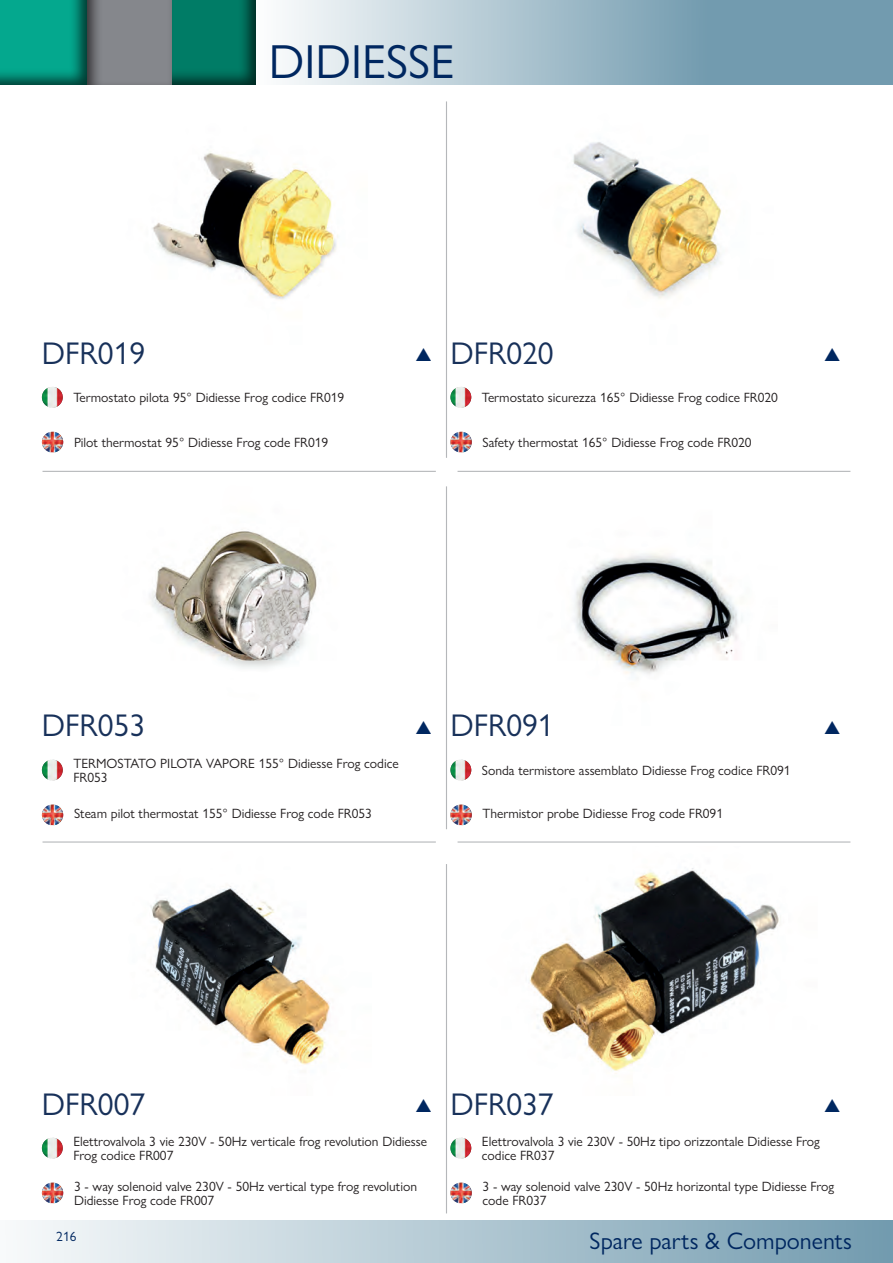
<style>
.page{position:relative;width:893px;height:1263px;background:#fff}
.page>*{position:absolute;margin:0;border:0;box-sizing:border-box;transform-origin:0 0}
.t1{font:48px "Gill Sans Nova";color:#002760}
.t2{font:31.5px "Gill Sans Nova";color:#18315a}
.t3{font:24px "Gill Sans Nova";color:#002760}
.t4{font:13.5px/13.5px "Gill Sans Nova";color:#231f20}
.t5{font:13.5px "Gill Sans Nova";color:#002760}
</style>
<div class="page">
<svg style="left:287px;top:0;width:606px;height:85px;background:#9fbbc8"></svg>
<div style="left:169px;top:0;width:88px;height:86px;background:#231f20;opacity:.75"></div>
<div style="left:84px;top:0;width:88px;height:87px;background:#231f20;opacity:.75"></div>
<div style="left:0;top:0;width:88px;height:86px;background:#231f20;opacity:.75"></div>
<div style="left:0;top:1220px;width:893px;height:43px;background:linear-gradient(to right,#f8fafb,#729baf)"></div>
<img style="left:152px;top:152px;width:186px;height:148px">
<img style="left:573px;top:142px;width:148px;height:157px">
<img style="left:150px;top:531px;width:167px;height:137px">
<img style="left:150px;top:886px;width:180px;height:179px">
<img style="left:529px;top:868px;width:251px;height:206px">
<img style="left:574px;top:553px;width:169px;height:121px">
<img style="left:42px;top:432px;width:21px;height:20px">
<img style="left:450px;top:432px;width:22px;height:20px">
<img style="left:42px;top:804px;width:21px;height:21px">
<img style="left:450px;top:804px;width:22px;height:21px">
<img style="left:42px;top:1182px;width:21px;height:21px">
<img style="left:450px;top:1182px;width:22px;height:21px">
<img style="left:42px;top:387px;width:21px;height:21px;border-radius:10px">
<img style="left:450px;top:387px;width:21px;height:21px;border-radius:10px">
<img style="left:42px;top:760px;width:21px;height:20px;border-radius:10px">
<img style="left:450px;top:760px;width:21px;height:20px;border-radius:10px">
<img style="left:42px;top:1138px;width:21px;height:20px;border-radius:10px">
<img style="left:450px;top:1138px;width:21px;height:20px;border-radius:10px">
<hr style="left:446px;top:101px;width:1px;height:357px;background:#85888d">
<hr style="left:458px;top:471px;width:392px;height:1px;background:#85888d">
<hr style="left:43px;top:471px;width:393px;height:1px;background:#85888d">
<hr style="left:458px;top:841px;width:392px;height:1px;background:#85888d">
<hr style="left:43px;top:841px;width:393px;height:1px;background:#85888d">
<hr style="left:446px;top:486px;width:1px;height:343px;background:#85888d">
<hr style="left:446px;top:864px;width:1px;height:349px;background:#85888d">
<h1 class="t1" style="left:269px;top:32px;width:187px">DIDIESSE</h1>
<h2 class="t2" style="left:42px;top:334px;width:105px">DFR019</h2>
<h2 class="t2" style="left:450px;top:334px;width:105px">DFR020</h2>
<p class="t4" style="left:73px;top:390px;width:272px">Termostato pilota 95° Didiesse Frog codice FR019</p>
<p class="t4" style="left:482px;top:390px;width:298px">Termostato sicurezza 165° Didiesse Frog codice FR020</p>
<p class="t4" style="left:74px;top:435px;width:256px">Pilot thermostat 95° Didiesse Frog code FR019</p>
<p class="t4" style="left:483px;top:435px;width:271px">Safety thermostat 165° Didiesse Frog code FR020</p>
<h2 class="t2" style="left:42px;top:706px;width:105px">DFR053</h2>
<h2 class="t2" style="left:450px;top:706px;width:105px">DFR091</h2>
<p class="t4" style="left:73px;top:757px;width:327px">TERMOSTATO PILOTA VAPORE 155° Didiesse Frog codice<br>FR053</p>
<p class="t4" style="left:482px;top:763px;width:310px">Sonda termistore assemblato Didiesse Frog codice FR091</p>
<p class="t4" style="left:74px;top:807px;width:299px">Steam pilot thermostat 155° Didiesse Frog code FR053</p>
<p class="t4" style="left:483px;top:807px;width:242px">Thermistor probe Didiesse Frog code FR091</p>
<h2 class="t2" style="left:42px;top:1084px;width:105px">DFR007</h2>
<h2 class="t2" style="left:450px;top:1084px;width:105px">DFR037</h2>
<p class="t4" style="left:73px;top:1135px;width:355px">Elettrovalvola 3 vie 230V - 50Hz verticale frog revolution Didiesse<br>Frog codice FR007</p>
<p class="t4" style="left:482px;top:1135px;width:340px">Elettrovalvola 3 vie 230V - 50Hz tipo orizzontale Didiesse Frog codice FR037</p>
<p class="t4" style="left:74px;top:1180px;width:344px">3 - way solenoid valve 230V - 50Hz vertical type frog revolution<br>Didiesse Frog code FR007</p>
<p class="t4" style="left:483px;top:1180px;width:353px">3 - way solenoid valve 230V - 50Hz horizontal type Didiesse Frog code FR037</p>
<p class="t5" style="left:56px;top:1228px;width:22px">216</p>
<h3 class="t3" style="left:590px;top:1226px;width:264px">Spare parts &amp; Components</h3>
</div>
